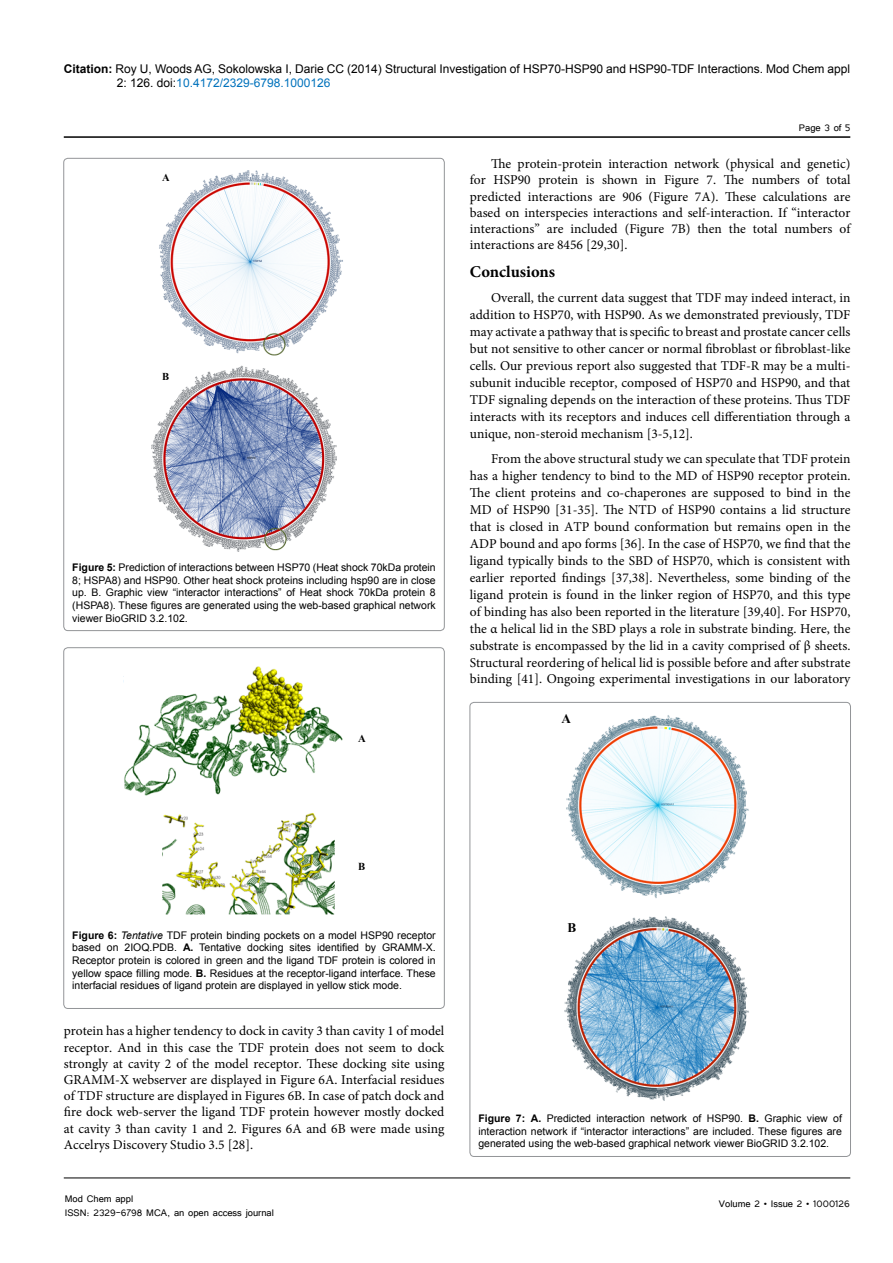
<style>
.page{position:relative;width:893px;height:1263px;background:#fff}
.page>*{position:absolute;margin:0;border:0;box-sizing:border-box;transform-origin:0 0}
.t1{font:700 16.5px "Minion Pro";color:#000}
.t2{font:13.5px/17px "Minion Pro";color:#000;text-align:justify}
.t3{font:700 13.2px "Times New Roman";color:#000}
.t4{font:12px/14.4px "Arial";color:#000}
.t5{font:12px/14.4px "Tunga";color:#000}
.t6{font:700 10.65px "Times New Roman";color:#000}
.t7{font:10.5px/12.6px "Arial";color:#000;text-align:justify}
.t8{font:700 10.5px "Times New Roman";color:#000}
.s1{font-weight:700}
.s2{color:#0072bc}
.s3{font-style:italic}
</style>
<div class="page">
<hr style="left:64px;top:1178px;width:786px;height:1px;background:#000">
<hr style="left:64px;top:136px;width:786px;height:2px;background:#000">
<img style="left:159px;top:170px;width:184px;height:186px">
<img style="left:151px;top:366px;width:186px;height:186px">
<div style="left:129px;top:371px;width:44px;height:11px;background:#fff"></div>
<div style="left:130px;top:173px;width:42px;height:11px;background:#fff"></div>
<div style="left:64px;top:648px;width:380px;height:360px;border:1px solid #939598;border-radius:4px"></div>
<img style="left:124px;top:667px;width:219px;height:248px">
<img style="left:566px;top:715px;width:183px;height:183px">
<img style="left:564px;top:916px;width:185px;height:185px">
<div style="left:559px;top:917px;width:42px;height:16px;background:#fff"></div>
<div style="left:559px;top:713px;width:42px;height:14px;background:#fff"></div>
<p class="t4" style="left:117px;top:61px;width:735px;text-indent:-53px"><span class="s1">Citation:</span> Roy U, Woods AG, Sokolowska I, Darie CC (2014) Structural Investigation of HSP70-HSP90 and HSP90-TDF Interactions. Mod Chem appl<br>2: 126. doi:<span class="s2">10.4172/2329-6798.1000126</span></p>
<p class="t5" style="left:799px;top:119px;width:53px">Page 3 of 5</p>
<p class="t8" style="left:162px;top:170px;width:9px">A</p>
<p class="t8" style="left:162px;top:369px;width:9px">B</p>
<p class="t7" style="left:72px;top:561px;width:365px"><span class="s1">Figure 5:</span> Prediction of interactions between HSP70 (Heat shock 70kDa protein 8; HSPA8) and HSP90. Other heat shock proteins including hsp90 are in close up. B. Graphic view “interactor interactions” of Heat shock 70kDa protein 8 (HSPA8). These figures are generated using the web-based graphical network viewer BioGRID 3.2.102.</p>
<p class="t6" style="left:358px;top:731px;width:9px">A</p>
<p class="t2" style="left:470px;top:156px;width:382px;line-height:16.2px;text-indent:21px">The protein-protein interaction network (physical and genetic) for HSP90 protein is shown in Figure 7. The numbers of total predicted interactions are 906 (Figure 7A). These calculations are based on interspecies interactions and self-interaction. If “interactor interactions” are included (Figure 7B) then the total numbers of interactions are 8456 [29,30].</p>
<p class="t1" style="left:470px;top:260px;width:87px">Conclusions</p>
<p class="t2" style="left:470px;top:289px;width:382px;text-indent:21px">Overall, the current data suggest that TDF may indeed interact, in addition to HSP70, with HSP90. As we demonstrated previously, TDF may activate a pathway that is specific to breast and prostate cancer cells but not sensitive to other cancer or normal fibroblast or fibroblast-like cells. Our previous report also suggested that TDF-R may be a multi&shy;subunit inducible receptor, composed of HSP70 and HSP90, and that TDF signaling depends on the interaction of these proteins. Thus TDF interacts with its receptors and induces cell differentiation through a unique, non-steroid mechanism [3-5,12].</p>
<p class="t2" style="left:470px;top:450px;width:382px;text-indent:21px">From the above structural study we can speculate that TDF protein has a higher tendency to bind to the MD of HSP90 receptor protein.<br>The client proteins and co-chaperones are supposed to bind in the MD of HSP90 [31-35]. The NTD of HSP90 contains a lid structure that is closed in ATP bound conformation but remains open in the ADP bound and apo forms [36]. In the case of HSP70, we find that the ligand typically binds to the SBD of HSP70, which is consistent with earlier reported findings [37,38]. Nevertheless, some binding of the ligand protein is found in the linker region of HSP70, and this type of binding has also been reported in the literature [39,40]. For HSP70, the α helical lid in the SBD plays a role in substrate binding. Here, the substrate is encompassed by the lid in a cavity comprised of β sheets.<br>Structural reordering of helical lid is possible before and after substrate binding [41]. Ongoing experimental investigations in our laboratory</p>
<p class="t3" style="left:561px;top:709px;width:11px">A</p>
<p class="t6" style="left:358px;top:859px;width:9px">B</p>
<p class="t7" style="left:72px;top:929px;width:365px"><span class="s1">Figure 6:</span> <span class="s3">Tentative</span> TDF protein binding pockets on a model HSP90 receptor based on 2IOQ.PDB. <span class="s1">A.</span> Tentative docking sites identified by GRAMM-X.<br>Receptor protein is colored in green and the ligand TDF protein is colored in yellow space filling mode. <span class="s1">B.</span> Residues at the receptor-ligand interface. These interfacial residues of ligand protein are displayed in yellow stick mode.</p>
<p class="t2" style="left:64px;top:1023px;width:382px;line-height:16.2px">protein has a higher tendency to dock in cavity 3 than cavity 1 of model receptor. And in this case the TDF protein does not seem to dock strongly at cavity 2 of the model receptor. These docking site using GRAMM-X webserver are displayed in Figure 6A. Interfacial residues of TDF structure are displayed in Figures 6B. In case of patch dock and fire dock web-server the ligand TDF protein however mostly docked at cavity 3 than cavity 1 and 2. Figures 6A and 6B were made using Accelrys Discovery Studio 3.5 [28].</p>
<p class="t5" style="left:65px;top:1190px;width:211px">Mod Chem appl<br>ISSN: 2329-6798 MCA, an open access journal</p>
<p class="t3" style="left:567px;top:918px;width:10px">B</p>
<p class="t7" style="left:478px;top:1112px;width:365px"><span class="s1">Figure 7: A.</span> Predicted interaction network of HSP90. <span class="s1">B.</span> Graphic view of interaction network if “interactor interactions” are included. These figures are generated using the web-based graphical network viewer BioGRID 3.2.102.</p>
<p class="t5" style="left:719px;top:1196px;width:132px">Volume 2 • Issue 2 • 1000126</p>
</div>
